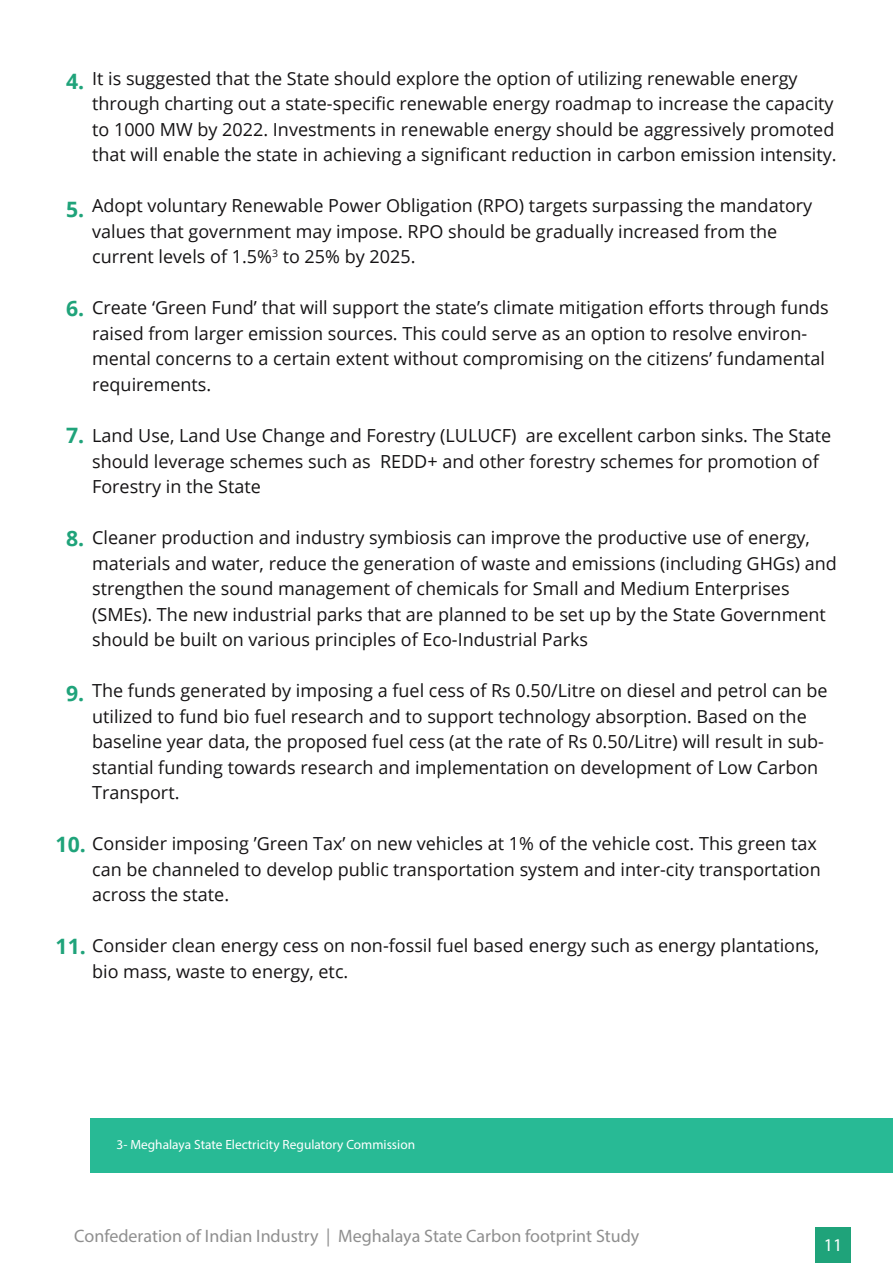
<style>
.page{position:relative;width:893px;height:1263px;background:#fff}
.page>*{position:absolute;margin:0;border:0;box-sizing:border-box;transform-origin:0 0}
.t1{font:700 21.15px "Open Sans";color:#1fa37a}
.t2{font:18px/25.5px "Open Sans";color:#151314}
.t3{font:18px "Myriad Pro";color:#8f8f8f}
.t4{font:18px "Myriad Pro";color:#fff}
.t5{font:13.35px "Myriad Pro";color:#fff}
</style>
<div class="page">
<div style="left:90px;top:1118px;width:803px;height:54px;background:#28ba95"></div>
<div style="left:815px;top:1227px;width:35px;height:36px;background:#1fa37a"></div>
<p class="t2" style="left:92px;top:65px;width:746px">It is suggested that the State should explore the option of utilizing renewable energy through charting out a state-specific renewable energy roadmap to increase the capacity to 1000 MW by 2022. Investments in renewable energy should be aggressively promoted that will enable the state in achieving a significant reduction in carbon emission intensity.</p>
<p class="t2" style="left:92px;top:193px;width:722px">Adopt voluntary Renewable Power Obligation (RPO) targets surpassing the mandatory values that government may impose. RPO should be gradually increased from the current levels of 1.5%<sup>3</sup> to 25% by 2025.</p>
<p class="t2" style="left:92px;top:295px;width:738px">Create ‘Green Fund’ that will support the state’s climate mitigation efforts through funds raised from larger emission sources. This could serve as an option to resolve environ&shy;mental concerns to a certain extent without compromising on the citizens’ fundamental requirements.</p>
<p class="t2" style="left:92px;top:422px;width:741px">Land Use, Land Use Change and Forestry (LULUCF) are excellent carbon sinks. The State should leverage schemes such as REDD+ and other forestry schemes for promotion of<br>Forestry in the State</p>
<p class="t2" style="left:92px;top:524px;width:746px">Cleaner production and industry symbiosis can improve the productive use of energy, materials and water, reduce the generation of waste and emissions (including GHGs) and strengthen the sound management of chemicals for Small and Medium Enterprises (SMEs). The new industrial parks that are planned to be set up by the State Government should be built on various principles of Eco-Industrial Parks</p>
<p class="t2" style="left:92px;top:677px;width:737px">The funds generated by imposing a fuel cess of Rs 0.50/Litre on diesel and petrol can be utilized to fund bio fuel research and to support technology absorption. Based on the baseline year data, the proposed fuel cess (at the rate of Rs 0.50/Litre) will result in sub&shy;stantial funding towards research and implementation on development of Low Carbon Transport.</p>
<p class="t2" style="left:92px;top:830px;width:730px">Consider imposing ’Green Tax’ on new vehicles at 1% of the vehicle cost. This green tax can be channeled to develop public transportation system and inter-city transportation across the state.</p>
<p class="t2" style="left:92px;top:932px;width:728px">Consider clean energy cess on non-fossil fuel based energy such as energy plantations, bio mass, waste to energy, etc.</p>
<p class="t1" style="left:66px;top:66px;width:20px">4.</p>
<p class="t1" style="left:66px;top:194px;width:20px">5.</p>
<p class="t1" style="left:66px;top:294px;width:20px">6.</p>
<p class="t1" style="left:66px;top:421px;width:20px">7.</p>
<p class="t1" style="left:66px;top:523px;width:20px">8.</p>
<p class="t1" style="left:66px;top:678px;width:20px">9.</p>
<p class="t1" style="left:56px;top:829px;width:32px">10.</p>
<p class="t1" style="left:56px;top:931px;width:32px">11.</p>
<p class="t5" style="left:117px;top:1136px;width:300px">3- Meghalaya State Electricity Regulatory Commission</p>
<p class="t3" style="left:74px;top:1225px;width:566px">Confederation of Indian Industry | Meghalaya State Carbon footprint Study</p>
<p class="t4" style="left:824px;top:1234px;width:20px">11</p>
</div>
